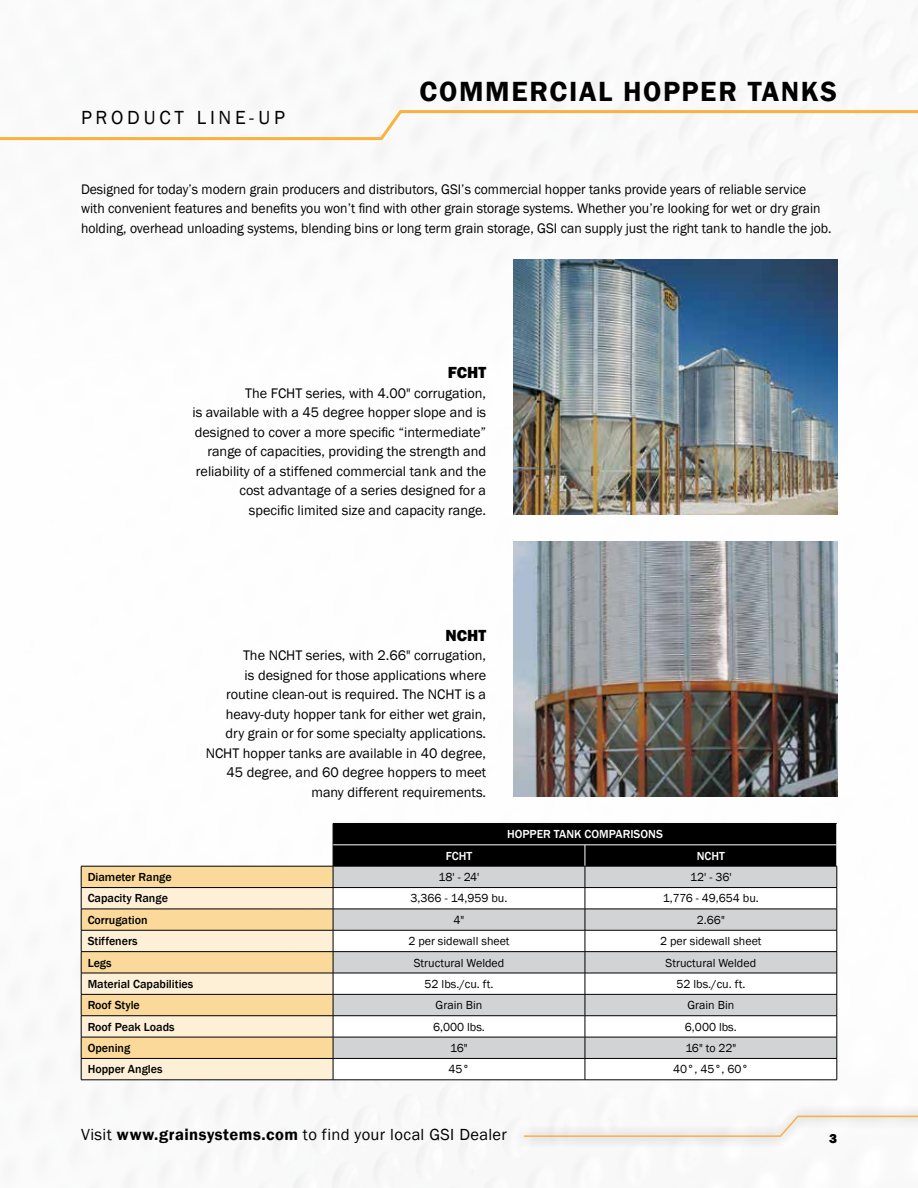
<style>
.page{position:relative;width:918px;height:1188px;background:#fff}
.page>*{position:absolute;margin:0;border:0;box-sizing:border-box;transform-origin:0 0}
.t1{font:600 28.5px "Franklin Gothic";letter-spacing:.06em;color:#000}
.t2{font:19.5px "Franklin Gothic";letter-spacing:.195em;color:#000}
.t3{font:16.5px "Franklin Gothic";letter-spacing:.02em;color:#000}
.t4{font:800 16.5px "Franklin Gothic";color:#000}
.t5{font:14.25px/19.5px "Franklin Gothic";color:#000;text-align:right}
.t6{font:14.25px/19.5px "Franklin Gothic";color:#000;scale:.96 1}
.t7{font:800 13.5px "Franklin Gothic";color:#000}
.t8{font:12px "Franklin Gothic";color:#000}
.t9{font:500 12px "Franklin Gothic";color:#000}
.t10{font:500 12px "Franklin Gothic";color:#fff}
.s1{font-weight:600}
</style>
<div class="page">
<img style="left:44px;top:0;width:874px;height:1188px">
<div style="left:514px;top:1104px;width:404px;height:45px;background:#000;opacity:.65"></div>
<svg style="left:522px;top:1115px;width:396px;height:23px"></svg>
<img style="left:513px;top:259px;width:324px;height:256px">
<img style="left:513px;top:541px;width:324px;height:256px">
<svg style="left:0;top:109px;width:918px;height:33px"></svg>
<div style="left:82px;top:867px;width:251px;height:20px;background:#fad99a"></div>
<svg style="left:82px;top:888px;width:251px;height:192px;background:#f7e1b8"></svg>
<hr style="left:81px;top:866px;width:252px;height:1px;background:#000">
<hr style="left:81px;top:930px;width:252px;height:1px;background:#000">
<hr style="left:81px;top:951px;width:252px;height:1px;background:#000">
<hr style="left:333px;top:1080px;width:252px;height:1px;background:#000">
<hr style="left:585px;top:1080px;width:252px;height:1px;background:#000">
<hr style="left:81px;top:887px;width:252px;height:1px;background:#000">
<hr style="left:81px;top:973px;width:252px;height:1px;background:#000">
<hr style="left:81px;top:909px;width:252px;height:1px;background:#000">
<hr style="left:81px;top:994px;width:252px;height:1px;background:#000">
<hr style="left:81px;top:1015px;width:252px;height:1px;background:#000">
<hr style="left:81px;top:1080px;width:252px;height:1px;background:#000">
<hr style="left:81px;top:1037px;width:252px;height:1px;background:#000">
<svg style="left:81px;top:866px;width:1px;height:214px"></svg>
<hr style="left:81px;top:1058px;width:252px;height:1px;background:#000">
<svg style="left:333px;top:823px;width:505px;height:257px"></svg>
<hr style="left:585px;top:887px;width:252px;height:1px;background:#000">
<h2 class="t2" style="left:81px;top:105px;width:205px">PRODUCT LINE-UP</h2>
<h1 class="t1" style="left:419px;top:74px;width:419px">COMMERCIAL HOPPER TANKS</h1>
<p class="t6" style="left:81px;top:179px;width:784px">Designed for today’s modern grain producers and distributors, GSI’s commercial hopper tanks provide years of reliable service with convenient features and benefits you won’t find with other grain storage systems. Whether you’re looking for wet or dry grain holding, overhead unloading systems, blending bins or long term grain storage, GSI can supply just the right tank to handle the job.</p>
<p class="t4" style="left:448px;top:362px;width:40px">FCHT</p>
<p class="t5" style="left:193px;top:383px;width:295px">The FCHT series, with 4.00" corrugation,<br>is available with a 45 degree hopper slope and is designed to cover a more specific “intermediate” range of capacities, providing the strength and reliability of a stiffened commercial tank and the cost advantage of a series designed for a specific limited size and capacity range.</p>
<p class="t4" style="left:445px;top:624px;width:42px">NCHT</p>
<p class="t5" style="left:206px;top:646px;width:282px">The NCHT series, with 2.66" corrugation,<br>is designed for those applications where routine clean-out is required. The NCHT is a heavy-duty hopper tank for either wet grain, dry grain or for some specialty applications.<br>NCHT hopper tanks are available in 40 degree, 45 degree, and 60 degree hoppers to meet many different requirements.</p>
<p class="t10" style="left:507px;top:827px;width:157px">HOPPER TANK COMPARISONS</p>
<p class="t10" style="left:446px;top:848px;width:28px">FCHT</p>
<p class="t10" style="left:697px;top:848px;width:30px">NCHT</p>
<p class="t9" style="left:88px;top:870px;width:86px">Diameter Range</p>
<p class="t8" style="left:439px;top:870px;width:42px">18' - 24'</p>
<p class="t8" style="left:690px;top:870px;width:43px">12' - 36'</p>
<p class="t9" style="left:88px;top:891px;width:82px">Capacity Range</p>
<p class="t8" style="left:411px;top:891px;width:98px">3,366 - 14,959 bu.</p>
<p class="t8" style="left:663px;top:891px;width:97px">1,776 - 49,654 bu.</p>
<p class="t9" style="left:88px;top:912px;width:62px">Corrugation</p>
<p class="t8" style="left:454px;top:912px;width:12px">4"</p>
<p class="t8" style="left:697px;top:912px;width:29px">2.66"</p>
<p class="t9" style="left:88px;top:934px;width:52px">Stiffeners</p>
<p class="t8" style="left:408px;top:934px;width:103px">2 per sidewall sheet</p>
<p class="t8" style="left:660px;top:934px;width:103px">2 per sidewall sheet</p>
<p class="t9" style="left:88px;top:955px;width:25px">Legs</p>
<p class="t8" style="left:414px;top:955px;width:92px">Structural Welded</p>
<p class="t8" style="left:666px;top:955px;width:92px">Structural Welded</p>
<p class="t9" style="left:88px;top:976px;width:107px">Material Capabilities</p>
<p class="t8" style="left:425px;top:976px;width:71px">52 lbs./cu. ft.</p>
<p class="t8" style="left:676px;top:976px;width:71px">52 lbs./cu. ft.</p>
<p class="t9" style="left:88px;top:998px;width:54px">Roof Style</p>
<p class="t8" style="left:436px;top:998px;width:48px">Grain Bin</p>
<p class="t8" style="left:687px;top:998px;width:48px">Grain Bin</p>
<p class="t9" style="left:88px;top:1019px;width:88px">Roof Peak Loads</p>
<p class="t8" style="left:433px;top:1019px;width:53px">6,000 lbs.</p>
<p class="t8" style="left:685px;top:1019px;width:53px">6,000 lbs.</p>
<p class="t9" style="left:88px;top:1041px;width:44px">Opening</p>
<p class="t8" style="left:450px;top:1040px;width:19px">16"</p>
<p class="t8" style="left:685px;top:1040px;width:53px">16" to 22"</p>
<p class="t9" style="left:88px;top:1062px;width:76px">Hopper Angles</p>
<p class="t8" style="left:448px;top:1062px;width:23px">45°</p>
<p class="t8" style="left:673px;top:1062px;width:77px">40°, 45°, 60°</p>
<p class="t3" style="left:81px;top:1124px;width:428px">Visit <span class="s1">www.grainsystems.com</span> to find your local GSI Dealer</p>
<p class="t7" style="left:829px;top:1130px;width:9px">3</p>
</div>
